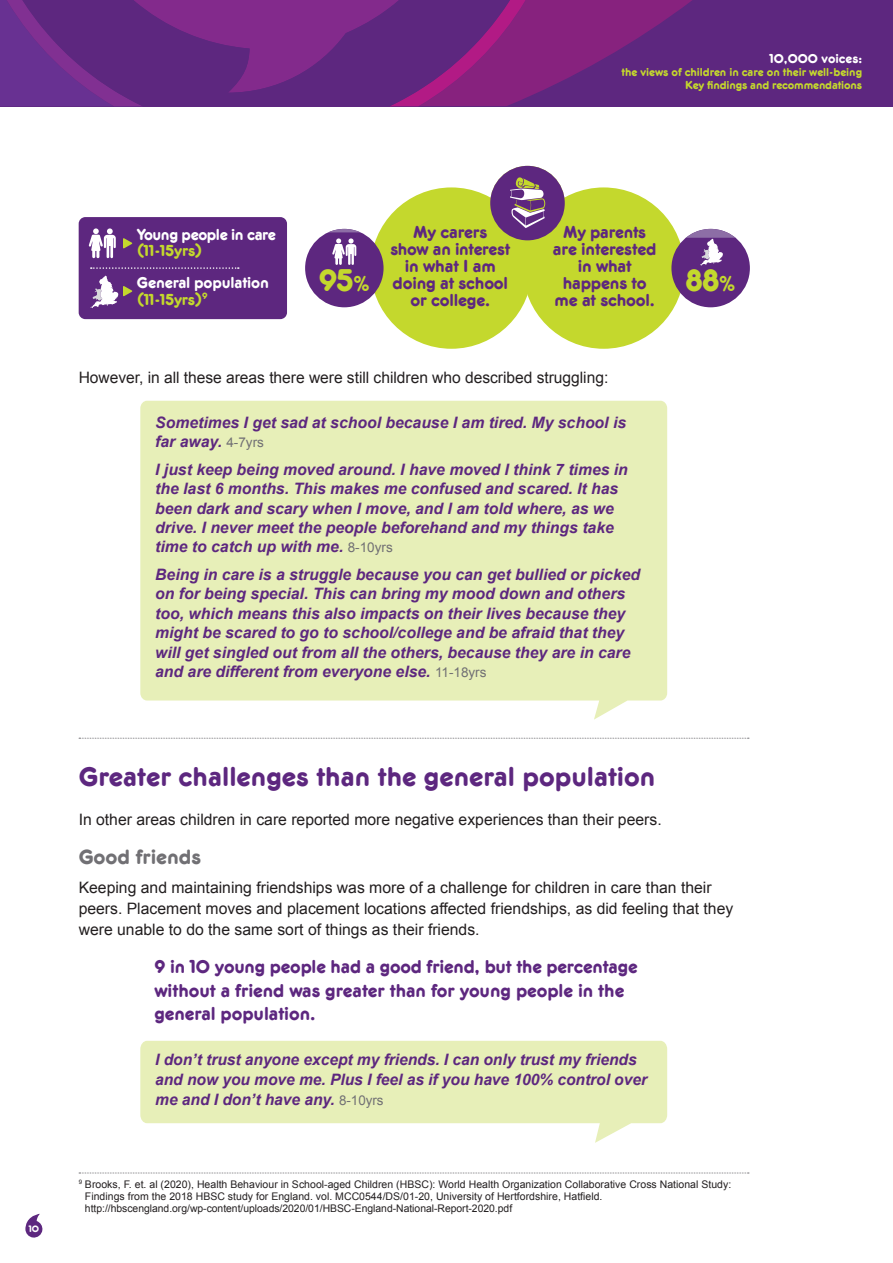
<style>
.page{position:relative;width:893px;height:1263px;background:#fff}
.page>*{position:absolute;margin:0;border:0;box-sizing:border-box;transform-origin:0 0}
.t1{font:32.55px "Frankfurter Medium Plain";color:#c4d82d}
.t2{font:28.5px "Frankfurter Medium Plain";color:#5d277f}
.t3{font:21.75px "Frankfurter Medium Plain";color:#717074}
.t4{font:19.5px/23.2px "Frankfurter Medium Plain";color:#5d277f}
.t5{font:18px/17px "Frankfurter Medium Plain";letter-spacing:-.01em;color:#5d277f;text-align:center}
.t6{font:16.5px/16.5px "Frankfurter Medium Plain";letter-spacing:-.01em;color:#fff}
.t7{font:16.5px "Frankfurter Medium Plain";letter-spacing:-.01em;color:#c4d82d}
.t8{font:italic 700 15.75px/19.4px "Arial";color:#5d277f}
.t9{font:15.75px/21px "Arial";color:#231f20}
.t10{font:13.5px "Frankfurter Medium Plain";color:#fff}
.t11{font:12px/12.8px "Frankfurter Medium Plain";letter-spacing:-.005em;color:#c4d82d;text-align:right}
.t12{font:10.5px/12px "Arial";color:#231f20}
.t13{font:9.75px "Frankfurter Medium Plain";color:#fff}
.s1{color:#c4d82d}
.s2{font-size:22.65px}
.s3{font-weight:400;font-style:normal;font-size:13.5px;color:#717074}
</style>
<div class="page">
<svg style="left:25px;top:1214px;width:18px;height:23px"></svg>
<div style="left:0;top:0;width:893px;height:106px;background:#5d277f"></div>
<svg style="left:0;top:0;width:692px;height:106px"></svg>
<svg style="left:15px;top:0;width:503px;height:106px"></svg>
<div style="left:140px;top:401px;width:527px;height:319px;background:#e7efb8"></div>
<div style="left:514px;top:228px;width:28px;height:28px;background:#9f984a;border-radius:50%"></div>
<svg style="left:79px;top:1172px;width:670px;height:1px"></svg>
<div style="left:523px;top:187px;width:161px;height:162px;background:#c4d82d;border-radius:50%"></div>
<div style="left:371px;top:187px;width:161px;height:162px;background:#c4d82d;border-radius:50%"></div>
<div style="left:305px;top:229px;width:79px;height:78px;background:#5d277f;border-radius:50%"></div>
<svg style="left:329px;top:229px;width:31px;height:3px"></svg>
<div style="left:490px;top:166px;width:75px;height:74px;background:#5d277f;border-radius:50%"></div>
<svg style="left:510px;top:177px;width:35px;height:51px"></svg>
<div style="left:79px;top:217px;width:208px;height:102px;background:#5d277f;border-radius:7px"></div>
<svg style="left:91px;top:267px;width:148px;height:2px"></svg>
<svg style="left:123px;top:238px;width:9px;height:11px"></svg>
<svg style="left:91px;top:276px;width:41px;height:32px"></svg>
<svg style="left:89px;top:228px;width:27px;height:30px"></svg>
<div style="left:671px;top:229px;width:79px;height:78px;background:#5d277f;border-radius:50%"></div>
<svg style="left:686px;top:229px;width:49px;height:37px"></svg>
<svg style="left:332px;top:238px;width:24px;height:27px"></svg>
<svg style="left:140px;top:1041px;width:527px;height:102px;fill:#e7efb8"></svg>
<svg style="left:79px;top:738px;width:670px;height:1px"></svg>
<p class="t10" style="left:769px;top:51px;width:94px">10,000 voices:</p>
<p class="t11" style="left:621px;top:66px;width:242px">the views of children in care on their well-being<br>Key findings and recommendations</p>
<p class="t13" style="left:29px;top:1224px;width:12px">10</p>
<p class="t5" style="left:390px;top:224px;width:121px">My carers<br>show an interest in what I am doing at school or college.</p>
<p class="t5" style="left:553px;top:224px;width:105px">My parents are interested in what happens to me at school.</p>
<p class="t6" style="left:137px;top:226px;width:141px">Young people in care</p>
<p class="t7" style="left:137px;top:242px;width:67px">(11-15yrs)</p>
<p class="t6" style="left:137px;top:275px;width:133px">General population <span class="s1">(11-15yrs)</span><sup>9</sup></p>
<h1 class="t1" style="left:319px;top:262px;width:53px">95<span class="s2">%</span></h1>
<h1 class="t1" style="left:685px;top:262px;width:52px">88<span class="s2">%</span></h1>
<p class="t9" style="left:79px;top:367px;width:531px">However, in all these areas there were still children who described struggling:</p>
<p class="t8" style="left:155px;top:413px;width:472px">Sometimes I get sad at school because I am tired. My school is far away. <span class="s3">4-7yrs</span></p>
<p class="t8" style="left:155px;top:460px;width:474px">I just keep being moved around. I have moved I think 7 times in the last 6 months. This makes me confused and scared. It has been dark and scary when I move, and I am told where, as we drive. I never meet the people beforehand and my things take time to catch up with me. <span class="s3">8-10yrs</span></p>
<p class="t8" style="left:155px;top:565px;width:486px">Being in care is a struggle because you can get bullied or picked on for being special. This can bring my mood down and others too, which means this also impacts on their lives because they might be scared to go to school/college and be afraid that they will get singled out from all the others, because they are in care and are different from everyone else. <span class="s3">11-18yrs</span></p>
<h2 class="t2" style="left:79px;top:760px;width:578px">Greater challenges than the general population</h2>
<p class="t9" style="left:79px;top:809px;width:585px">In other areas children in care reported more negative experiences than their peers.</p>
<h3 class="t3" style="left:79px;top:844px;width:124px">Good friends</h3>
<p class="t9" style="left:79px;top:877px;width:656px">Keeping and maintaining friendships was more of a challenge for children in care than their peers. Placement moves and placement locations affected friendships, as did feeling that they were unable to do the same sort of things as their friends.</p>
<p class="t4" style="left:154px;top:955px;width:485px">9 in 10 young people had a good friend, but the percentage without a friend was greater than for young people in the general population.</p>
<p class="t8" style="left:155px;top:1050px;width:493px;line-height:20px">I don’t trust anyone except my friends. I can only trust my friends and now you move me. Plus I feel as if you have 100% control over me and I don’t have any. <span class="s3">8-10yrs</span></p>
<p class="t12" style="left:85px;top:1178px;width:648px;text-indent:-6px"><sup>9</sup> Brooks, F. et. al (2020), Health Behaviour in School-aged Children (HBSC): World Health Organization Collaborative Cross National Study:<br>Findings from the 2018 HBSC study for England. vol. MCC0544/DS/01-20, University of Hertfordshire, Hatfield. http://hbscengland.org/wp-content/uploads/2020/01/HBSC-England-National-Report-2020.pdf</p>
</div>
